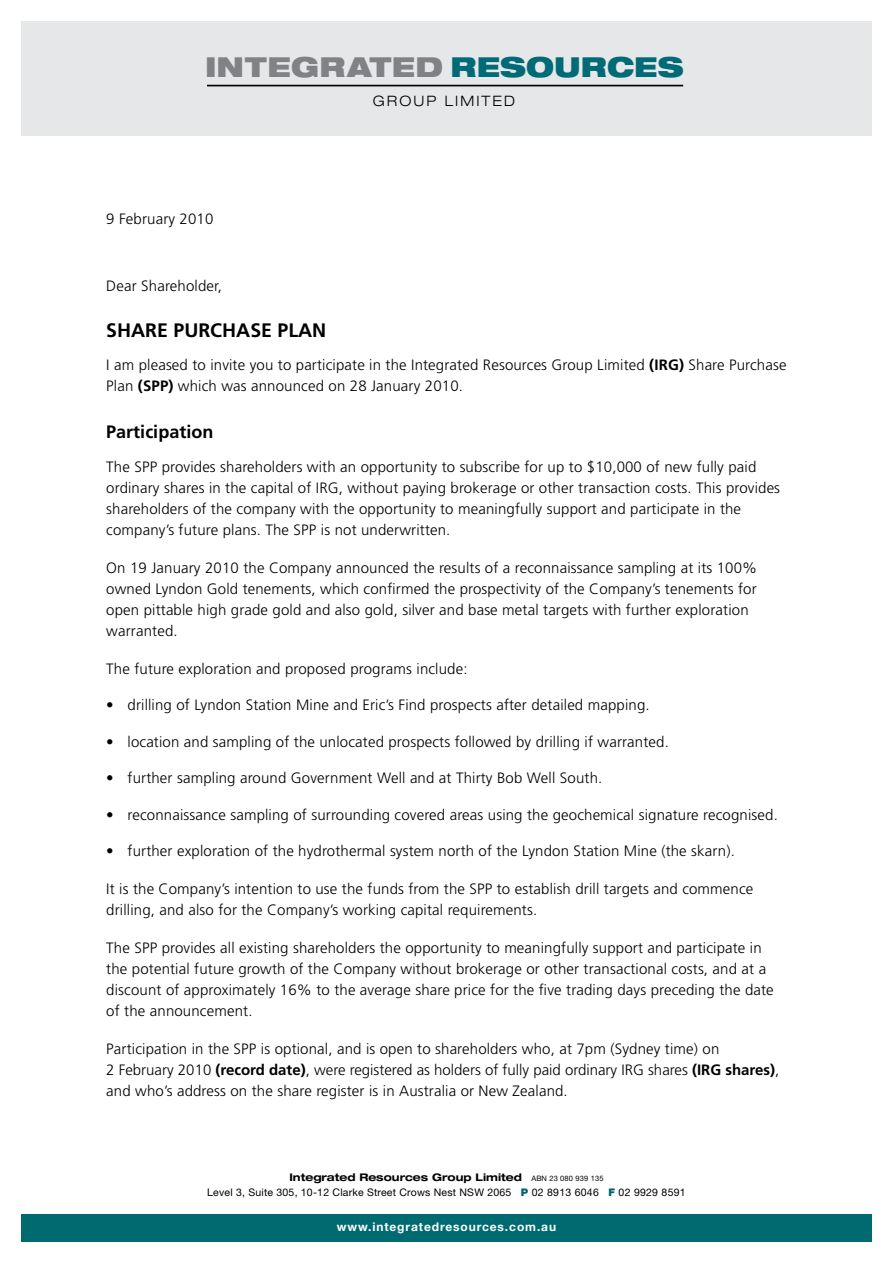
<style>
.page{position:relative;width:893px;height:1263px;background:#fff}
.page>*{position:absolute;margin:0;border:0;box-sizing:border-box;transform-origin:0 0}
.t1{font:900 expanded 27.6px "Helvetica Neue";letter-spacing:.01em;color:#808285}
.t2{font:700 19.5px "Frutiger";color:#000}
.t3{font:700 18px "Frutiger";color:#000}
.t4{font:300 15px/21px "Frutiger";letter-spacing:.01em;color:#000}
.t5{font:300 expanded 14.4px "Helvetica Neue";letter-spacing:.15em;color:#000}
.t6{font:700 12px "Helvetica Neue CE";letter-spacing:.075em;color:#fff}
.t7{font:10.5px/15px "Helvetica Neue";letter-spacing:.02em;color:#000;text-align:center}
.s1{color:#006b77}
.s2{font-weight:700}
.s3{font-weight:700;font-stretch:expanded}
.s4{font-size:7.5px}
.s5{font-weight:900;color:#006372}
</style>
<div class="page">
<div style="left:21px;top:21px;width:851px;height:115px;background:#e6e7e8"></div>
<div style="left:21px;top:1215px;width:851px;height:27px;background:#006a71"></div>
<hr style="left:207px;top:85px;width:476px;height:1px;background:#000">
<h1 class="t1" style="left:205px;top:49px;width:480px">INTEGRATED <span class="s1">RESOURCES</span></h1>
<p class="t5" style="left:373px;top:92px;width:144px">GROUP LIMITED</p>
<p class="t4" style="left:106px;top:208px;width:109px">9 February 2010</p>
<p class="t4" style="left:106px;top:276px;width:117px">Dear Shareholder,</p>
<h2 class="t2" style="left:106px;top:318px;width:221px">SHARE PURCHASE PLAN</h2>
<p class="t4" style="left:106px;top:355px;width:682px">I am pleased to invite you to participate in the Integrated Resources Group Limited <span class="s2">(IRG)</span> Share Purchase<br>Plan <span class="s2">(SPP)</span> which was announced on 28 January 2010.</p>
<p class="t3" style="left:106px;top:421px;width:109px">Participation</p>
<p class="t4" style="left:106px;top:456px;width:675px">The SPP provides shareholders with an opportunity to subscribe for up to $10,000 of new fully paid ordinary shares in the capital of IRG, without paying brokerage or other transaction costs. This provides shareholders of the company with the opportunity to meaningfully support and participate in the company’s future plans. The SPP is not underwritten.</p>
<p class="t4" style="left:106px;top:557px;width:652px">On 19 January 2010 the Company announced the results of a reconnaissance sampling at its 100% owned Lyndon Gold tenements, which confirmed the prospectivity of the Company’s tenements for open pittable high grade gold and also gold, silver and base metal targets with further exploration warranted.</p>
<p class="t4" style="left:106px;top:658px;width:363px">The future exploration and proposed programs include:</p>
<p class="t4" style="left:106px;top:695px;width:545px">• drilling of Lyndon Station Mine and Eric’s Find prospects after detailed mapping.</p>
<p class="t4" style="left:106px;top:731px;width:564px">• location and sampling of the unlocated prospects followed by drilling if warranted.</p>
<p class="t4" style="left:106px;top:768px;width:497px">• further sampling around Government Well and at Thirty Bob Well South.</p>
<p class="t4" style="left:106px;top:804px;width:673px">• reconnaissance sampling of surrounding covered areas using the geochemical signature recognised.</p>
<p class="t4" style="left:106px;top:841px;width:630px">• further exploration of the hydrothermal system north of the Lyndon Station Mine (the skarn).</p>
<p class="t4" style="left:106px;top:879px;width:649px">It is the Company’s intention to use the funds from the SPP to establish drill targets and commence drilling, and also for the Company’s working capital requirements.</p>
<p class="t4" style="left:106px;top:938px;width:669px">The SPP provides all existing shareholders the opportunity to meaningfully support and participate in the potential future growth of the Company without brokerage or other transactional costs, and at a discount of approximately 16% to the average share price for the five trading days preceding the date of the announcement.</p>
<p class="t4" style="left:106px;top:1039px;width:674px">Participation in the SPP is optional, and is open to shareholders who, at 7pm (Sydney time) on<br>2 February 2010 <span class="s2">(record date)</span>, were registered as holders of fully paid ordinary IRG shares <span class="s2">(IRG shares)</span>, and who’s address on the share register is in Australia or New Zealand.</p>
<p class="t7" style="left:207px;top:1170px;width:480px"><span class="s3">Integrated Resources Group Limited</span> <span class="s4">ABN 23 080 939 135<br></span>Level 3, Suite 305, 10-12 Clarke Street Crows Nest NSW 2065 <span class="s5">P</span> 02 8913 6046 <span class="s5">F</span> 02 9929 8591</p>
<p class="t6" style="left:337px;top:1219px;width:221px">www.integratedresources.com.au</p>
</div>
